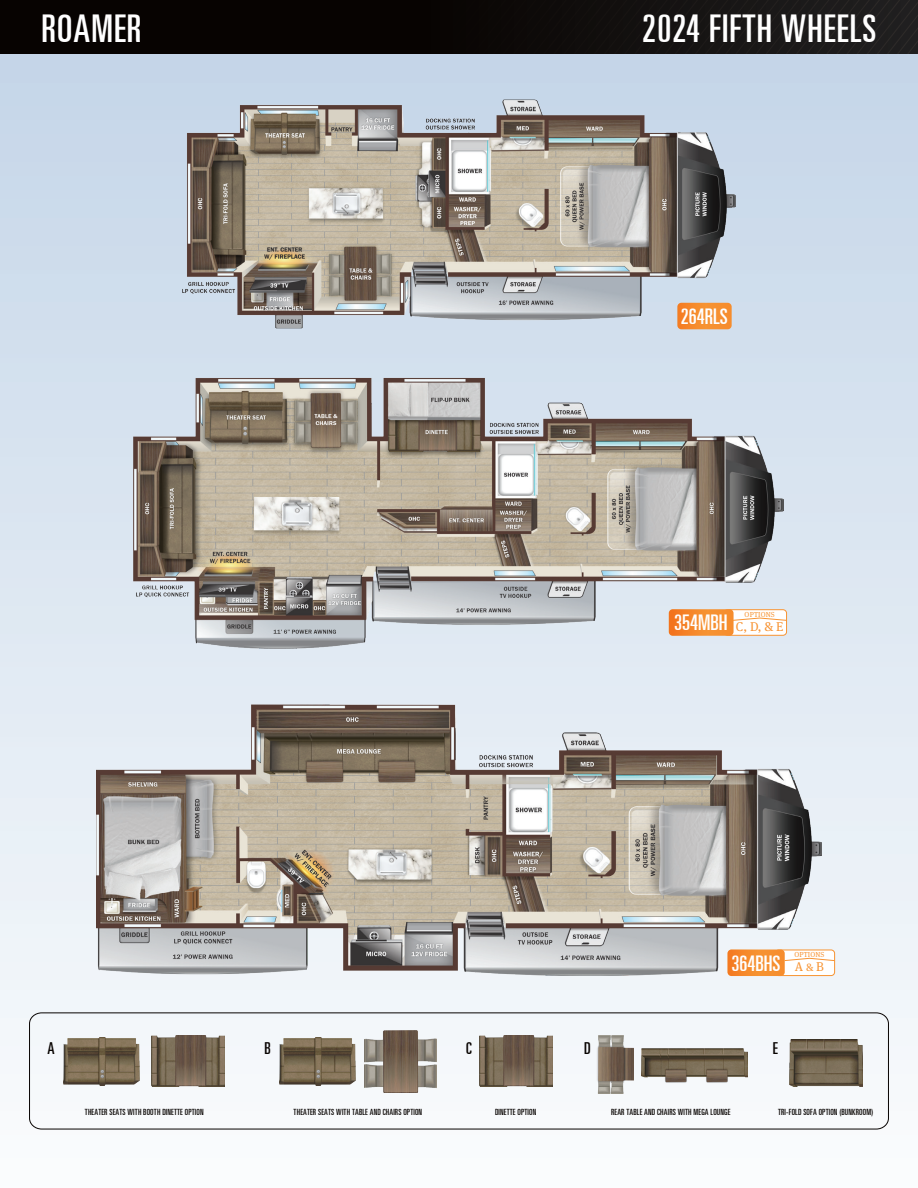
<style>
.page{position:relative;width:918px;height:1188px;background:#fff}
.page>*{position:absolute;margin:0;border:0;box-sizing:border-box;transform-origin:0 0}
.t1{font:ultra-condensed 37.5px "Nova Ultra S Si";letter-spacing:.03em;color:#fff}
.t2{font:ultra-condensed 21.15px "Nova Ultra S Si";color:#fff}
.t3{font:ultra-condensed 16.05px "Nova Ultra S Si";color:#070301}
.t4{font:ultra-condensed 8.4px "Nova Ultra S Si";letter-spacing:.02em;color:#070301}
.t5{font:7.2px "Meta Serif Pro";letter-spacing:.02em;color:#f79332}
.s1{font-family:"Meta Serif Pro";font-stretch:normal;font-size:12.75px;color:#f79332}
.s2{font-family:"Meta Serif Pro";font-stretch:normal;font-size:10.65px;color:#f79332}
</style>
<div class="page">
<div style="left:0;top:54px;width:918px;height:1134px;background:linear-gradient(to bottom,#c4d5e8,#fafcfd)"></div>
<svg style="left:0;top:0;width:918px;height:54px;background:#0e0b0a"></svg>
<img style="left:182px;top:99px;width:554px;height:229px">
<div style="left:677px;top:303px;width:55px;height:26px;background:linear-gradient(to right,#f58327,#f69533);border-radius:4px"></div>
<img style="left:131px;top:373px;width:653px;height:275px">
<div style="left:724px;top:610px;width:63px;height:25px;background:#fff;border-radius:4px"></div>
<div style="left:724px;top:609px;width:63px;height:27px;border:1px solid #f79332;border-radius:4px"></div>
<div style="left:669px;top:609px;width:65px;height:27px;background:linear-gradient(to right,#f47921,#f79835);border-radius:4px"></div>
<svg style="left:733px;top:618px;width:54px;height:3px"></svg>
<img style="left:96px;top:700px;width:726px;height:275px">
<div style="left:775px;top:950px;width:60px;height:26px;background:#fff;border-radius:3px"></div>
<div style="left:775px;top:950px;width:60px;height:26px;border:1px solid #f79332;border-radius:3px"></div>
<div style="left:727px;top:950px;width:58px;height:26px;background:linear-gradient(to right,#f58026,#f69533);border-radius:4px"></div>
<svg style="left:784px;top:958px;width:51px;height:3px"></svg>
<div style="left:29px;top:1012px;width:860px;height:118px;background:#f6f9fb"></div>
<img style="left:152px;top:1035px;width:73px;height:51px">
<img style="left:64px;top:1037px;width:76px;height:48px">
<img style="left:789px;top:1039px;width:73px;height:47px">
<img style="left:479px;top:1035px;width:73px;height:51px">
<img style="left:594px;top:1036px;width:40px;height:57px">
<img style="left:641px;top:1049px;width:107px;height:34px">
<img style="left:279px;top:1037px;width:76px;height:48px">
<img style="left:365px;top:1031px;width:72px;height:61px">
<h1 class="t1" style="left:42px;top:7px;width:102px">ROAMER</h1>
<h1 class="t1" style="left:602px;top:5px;width:261px">2023 TRAVEL TRAIL R</h1>
<h1 class="t1" style="left:642px;top:7px;width:236px">2024 FIFTH WHEELS</h1>
<h2 class="t2" style="left:681px;top:304px;width:49px">264RLS</h2>
<p class="t5" style="left:745px;top:609px;width:32px">OPTIONS</p>
<h2 class="t2" style="left:674px;top:611px;width:111px">354MBH <span class="s1">C, D, &amp; E</span></h2>
<h3 class="t3" style="left:48px;top:1039px;width:9px">A</h3>
<p class="t4" style="left:85px;top:1107px;width:120px">THEATER SEATS WITH BOOTH DINETTE OPTION</p>
<h3 class="t3" style="left:264px;top:1039px;width:8px">B</h3>
<p class="t4" style="left:294px;top:1107px;width:130px">THEATER SEATS WITH TABLE AND CHAIRS OPTION</p>
<p class="t5" style="left:794px;top:949px;width:32px">OPTIONS</p>
<h2 class="t2" style="left:731px;top:951px;width:94px">364BHS <span class="s1">A</span> <span class="s2">&amp;</span> <span class="s1">B</span></h2>
<h3 class="t3" style="left:466px;top:1039px;width:7px">C</h3>
<h3 class="t3" style="left:773px;top:1039px;width:7px">E</h3>
<h3 class="t3" style="left:584px;top:1039px;width:8px">D</h3>
<p class="t4" style="left:495px;top:1107px;width:43px">DINETTE OPTION</p>
<p class="t4" style="left:611px;top:1107px;width:121px">REAR TABLE AND CHAIRS WITH MEGA LOUNGE</p>
<p class="t4" style="left:778px;top:1107px;width:97px">TRI-FOLD SOFA OPTION (BUNKROOM)</p>
</div>
